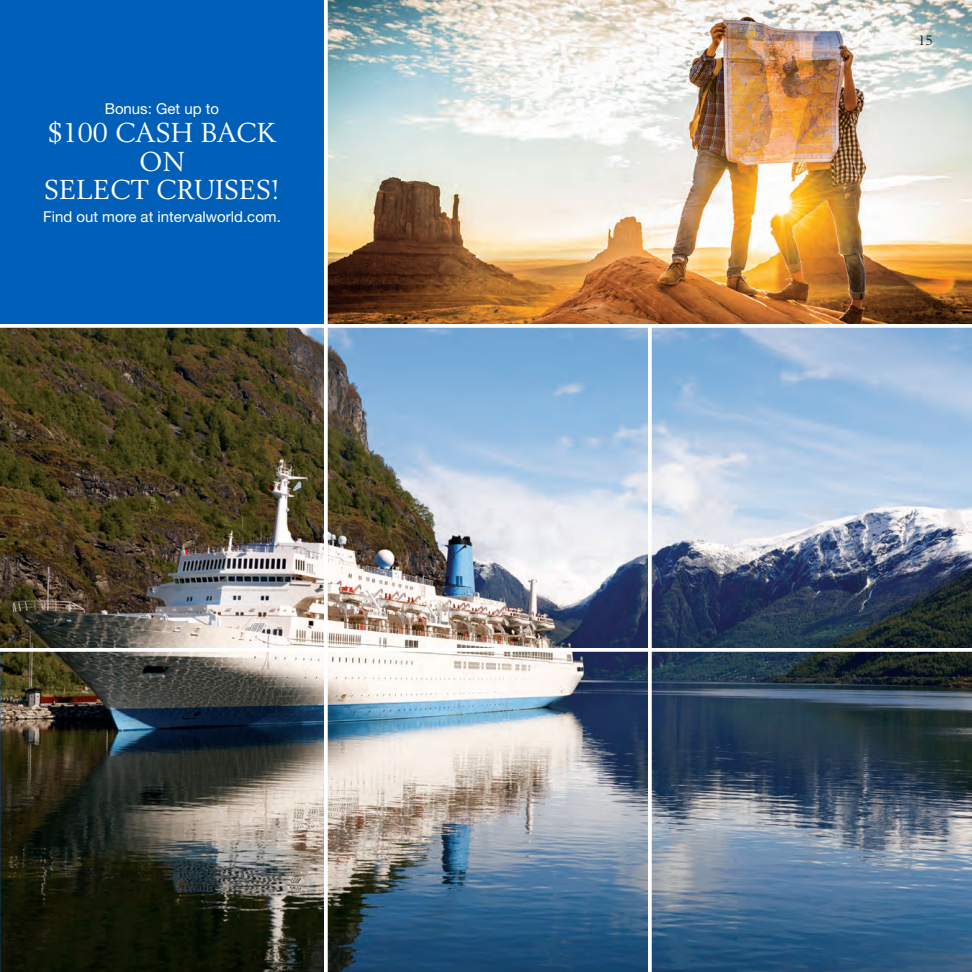
<style>
.page{position:relative;width:972px;height:972px;background:#fff}
.page>*{position:absolute;margin:0;border:0;box-sizing:border-box;transform-origin:0 0}
.t1{font:27px/28.5px "Berling LT Std";color:#fff;text-align:center}
.t2{font:15px "Helvetica Neue LT Pro";color:#fff}
.t3{font:13.5px "Berling LT Std";color:#231f20}
</style>
<div class="page">
<img style="left:0;top:328px;width:972px;height:644px">
<img style="left:328px;top:0;width:644px;height:324px">
<div style="left:0;top:0;width:326px;height:324px;background:#005fb9"></div>
<svg style="left:0;top:648px;width:972px;height:4px"></svg>
<svg style="left:0;top:327px;width:972px;height:1px"></svg>
<svg style="left:648px;top:327px;width:4px;height:645px"></svg>
<svg style="left:324px;top:0;width:4px;height:972px"></svg>
<p class="t2" style="left:105px;top:99px;width:116px">Bonus: Get up to</p>
<p class="t1" style="left:44px;top:118px;width:237px">$100 CASH BACK<br>ON<br>SELECT CRUISES!</p>
<p class="t2" style="left:43px;top:207px;width:239px">Find out more at intervalworld.com.</p>
<p class="t3" style="left:918px;top:32px;width:17px">15</p>
</div>
